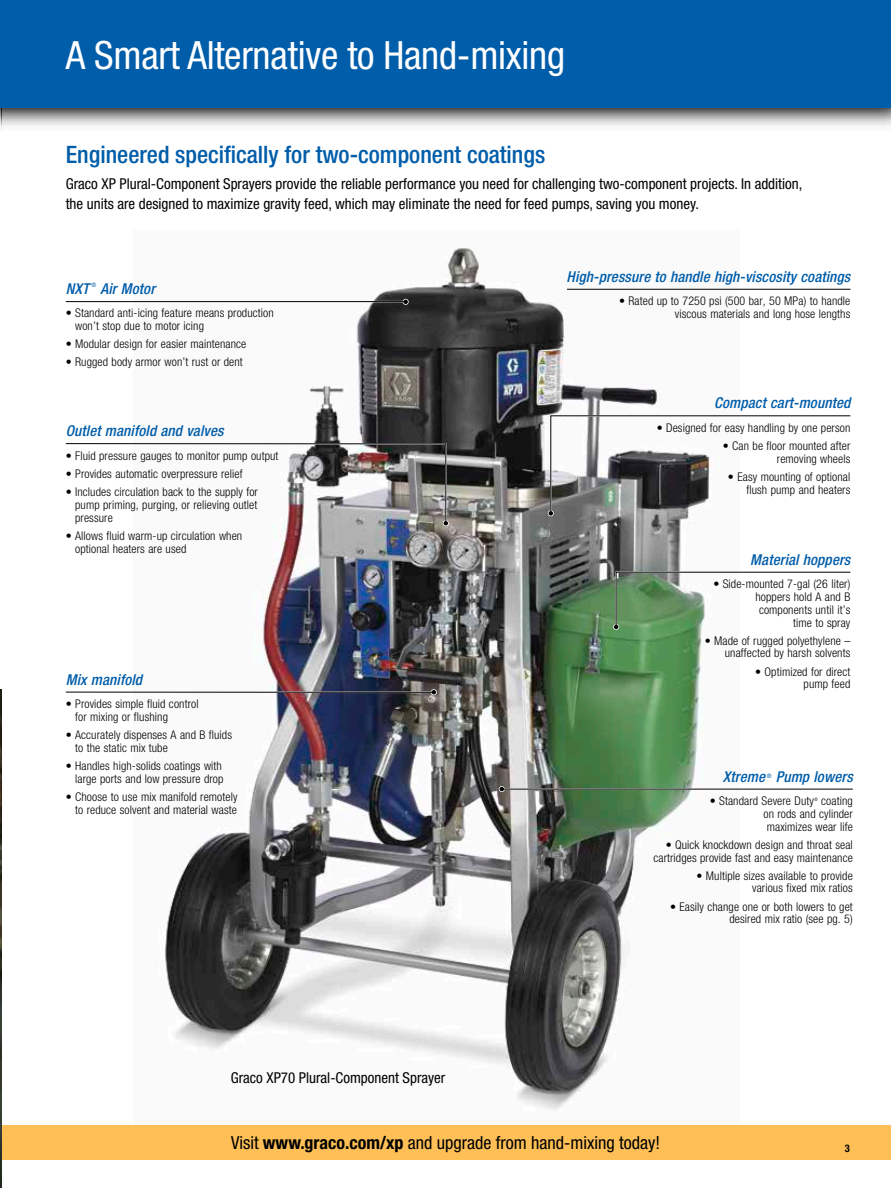
<style>
.page{position:relative;width:891px;height:1188px;background:#fff}
.page>*{position:absolute;margin:0;border:0;box-sizing:border-box;transform-origin:0 0}
.t1{font:condensed 39px "Helvetica Neue LT Std";letter-spacing:-.005em;color:#fff}
.t2{font:500 condensed 24px "Helvetica Neue LT Std";color:#005da9}
.t3{font:condensed 18px "Helvetica Neue LT Std";color:#000}
.t4{font:condensed 15px/19.5px "Helvetica Neue LT Std";color:#000}
.t5{font:italic 500 condensed 15px "Helvetica Neue LT Std";letter-spacing:.01em;color:#005da9}
.t6{font:300 condensed 12px/12.8px "Helvetica Neue LT Std";letter-spacing:.01em;color:#000;text-align:right}
.t7{font:700 condensed 10.5px "Helvetica Neue LT Std";color:#000}
.t8{font:condensed 6px "Helvetica Neue LT Std";color:#005da9}
.t9{font:300 condensed 4.8px "Helvetica Neue LT Std";color:#000}
.s1{font-weight:700}
</style>
<div class="page">
<img style="left:133px;top:247px;width:606px;height:864px">
<div style="left:0;top:1125px;width:891px;height:35px;background:#fdbf56"></div>
<img style="left:0;top:689px;width:1px;height:499px">
<img style="left:0;top:108px;width:891px;height:22px">
<div style="left:0;top:0;width:891px;height:108px;background:#005da9"></div>
<svg style="left:403px;top:299px;width:6px;height:6px"></svg>
<hr style="left:502px;top:788px;width:351px;height:2px;background:#fff">
<svg style="left:499px;top:786px;width:6px;height:6px"></svg>
<hr style="left:502px;top:789px;width:351px;height:1px;background:#000">
<hr style="left:66px;top:691px;width:368px;height:2px;background:#fff">
<svg style="left:431px;top:689px;width:6px;height:6px"></svg>
<hr style="left:66px;top:692px;width:368px;height:1px;background:#000">
<svg style="left:548px;top:414px;width:303px;height:102px"></svg>
<hr style="left:66px;top:301px;width:340px;height:1px;background:#000">
<hr style="left:567px;top:289px;width:283px;height:1px;background:#000">
<svg style="left:613px;top:571px;width:238px;height:59px"></svg>
<svg style="left:65px;top:442px;width:384px;height:84px"></svg>
<h1 class="t1" style="left:66px;top:32px;width:501px">A Smart Alternative to Hand-mixing</h1>
<h2 class="t2" style="left:66px;top:140px;width:481px">Engineered specifically for two-component coatings</h2>
<p class="t4" style="left:66px;top:174px;width:738px">Graco XP Plural-Component Sprayers provide the reliable performance you need for challenging two-component projects. In addition, the units are designed to maximize gravity feed, which may eliminate the need for feed pumps, saving you money.</p>
<p class="t5" style="left:66px;top:280px;width:25px">NXT</p>
<p class="t8" style="left:92px;top:282px;width:6px">®</p>
<p class="t5" style="left:100px;top:280px;width:56px">Air Motor</p>
<p class="t6" style="left:75px;top:307px;width:200px;text-align:left;text-indent:-9px">• Standard anti-icing feature means production won’t stop due to motor icing</p>
<p class="t6" style="left:66px;top:338px;width:182px">• Modular design for easier maintenance</p>
<p class="t6" style="left:66px;top:356px;width:179px">• Rugged body armor won’t rust or dent</p>
<p class="t5" style="left:66px;top:422px;width:159px">Outlet manifold and valves</p>
<p class="t6" style="left:66px;top:449px;width:214px">• Fluid pressure gauges to monitor pump output</p>
<p class="t6" style="left:66px;top:467px;width:178px">• Provides automatic overpressure relief</p>
<p class="t6" style="left:75px;top:486px;width:184px;text-align:justify;text-indent:-9px">• Includes circulation back to the supply for pump priming, purging, or relieving outlet pressure</p>
<p class="t6" style="left:75px;top:529px;width:169px;text-align:left;text-indent:-9px">• Allows fluid warm-up circulation when optional heaters are used</p>
<p class="t5" style="left:66px;top:671px;width:78px">Mix manifold</p>
<p class="t6" style="left:75px;top:698px;width:125px;text-align:left;text-indent:-9px">• Provides simple fluid control for mixing or flushing</p>
<p class="t6" style="left:75px;top:729px;width:158px;text-align:left;text-indent:-9px">• Accurately dispenses A and B fluids to the static mix tube</p>
<p class="t6" style="left:66px;top:759px;width:159px">• Handles high-solids coatings with large ports and low pressure drop</p>
<p class="t6" style="left:66px;top:790px;width:173px">• Choose to use mix manifold remotely to reduce solvent and material waste</p>
<p class="t4" style="left:231px;top:1068px;width:216px">Graco XP70 Plural-Component Sprayer</p>
<p class="t5" style="left:567px;top:267px;width:285px">High-pressure to handle high-viscosity coatings</p>
<p class="t6" style="left:619px;top:295px;width:233px">• Rated up to 7250 psi (500 bar, 50 MPa) to handle viscous materials and long hose lengths</p>
<p class="t5" style="left:714px;top:394px;width:138px">Compact cart-mounted</p>
<p class="t6" style="left:657px;top:421px;width:195px">• Designed for easy handling by one person</p>
<p class="t6" style="left:723px;top:439px;width:129px">• Can be floor mounted after removing wheels</p>
<p class="t6" style="left:728px;top:470px;width:124px">• Easy mounting of optional flush pump and heaters</p>
<p class="t5" style="left:750px;top:550px;width:102px">Material hoppers</p>
<p class="t6" style="left:713px;top:578px;width:139px">• Side-mounted 7-gal (26 liter) hoppers hold A and B components until it’s<br>time to spray</p>
<p class="t6" style="left:705px;top:634px;width:147px">• Made of rugged polyethylene – unaffected by harsh solvents</p>
<p class="t6" style="left:755px;top:665px;width:97px">• Optimized for direct pump feed</p>
<p class="t5" style="left:723px;top:767px;width:44px">Xtreme</p>
<p class="t8" style="left:767px;top:772px;width:6px">®</p>
<p class="t5" style="left:776px;top:767px;width:79px">Pump lowers</p>
<p class="t6" style="left:710px;top:794px;width:106px">• Standard Severe Duty</p>
<p class="t9" style="left:814px;top:797px;width:5px">®</p>
<p class="t6" style="left:764px;top:794px;width:91px;text-align:justify;text-indent:58px">coating on rods and cylinder maximizes wear life</p>
<p class="t6" style="left:653px;top:838px;width:201px">• Quick knockdown design and throat seal cartridges provide fast and easy maintenance</p>
<p class="t6" style="left:697px;top:869px;width:158px">• Multiple sizes available to provide various fixed mix ratios</p>
<p class="t6" style="left:670px;top:900px;width:184px">• Easily change one or both lowers to get desired mix ratio (see pg. 5)</p>
<h3 class="t3" style="left:231px;top:1132px;width:430px">Visit <span class="s1">www.graco.com/xp</span> and upgrade from hand-mixing today!</h3>
<p class="t7" style="left:845px;top:1142px;width:7px">3</p>
</div>
